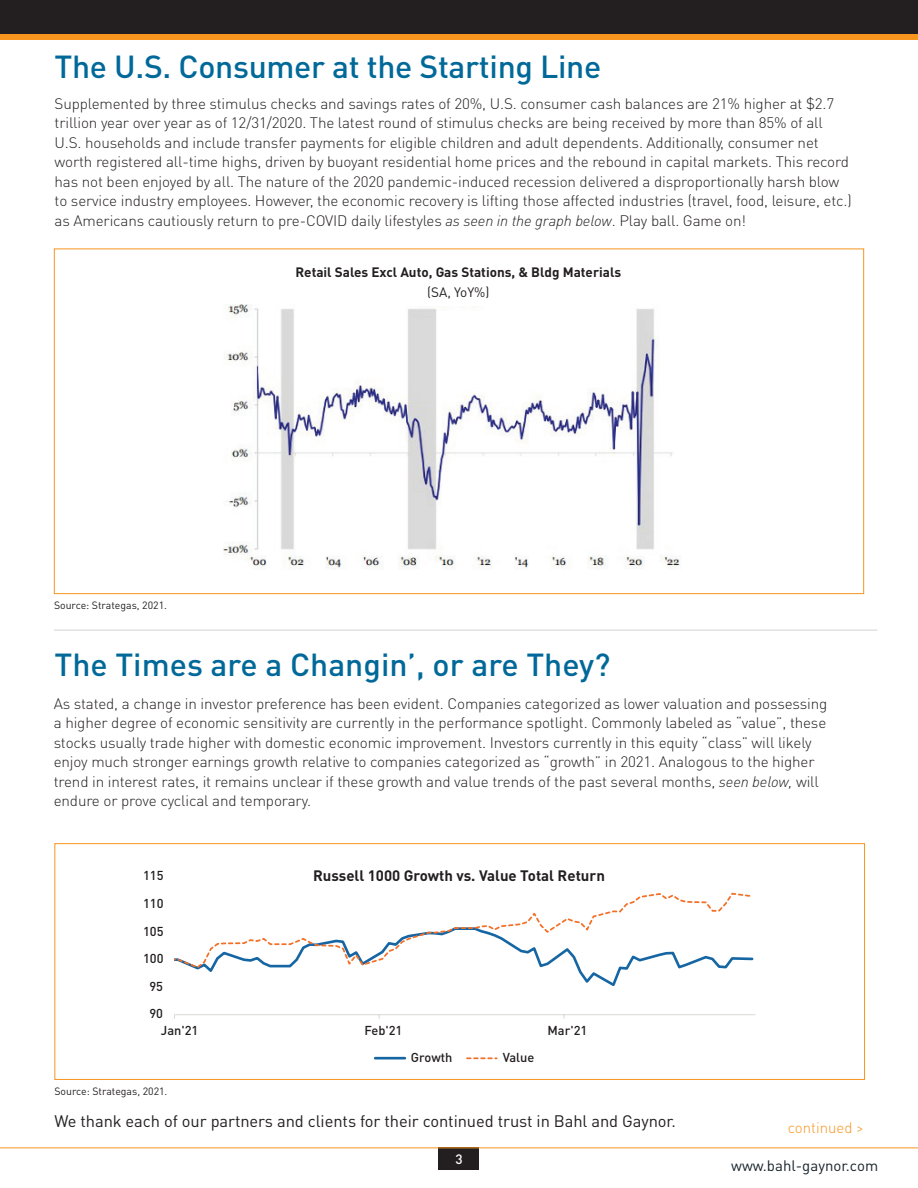
<style>
.page{position:relative;width:918px;height:1188px;background:#fff}
.page>*{position:absolute;margin:0;border:0;box-sizing:border-box;transform-origin:0 0}
.t1{font:500 31.5px "DIN Pro";letter-spacing:-.01em;color:#006999}
.t2{font:16.5px "DIN Pro";letter-spacing:-.005em;color:#231f20}
.t3{font:300 15px/19.5px "DIN Pro";letter-spacing:-.01em;color:#231f20}
.t4{font:700 15px "DIN Pro";color:#231f20}
.t5{font:15px "DIN Pro";color:#17222a}
.t6{font:300 15px "DIN Pro";color:#f7951f}
.t7{font:700 13.5px "DIN Pro";color:#231f20}
.t8{font:13.5px "DIN Pro";color:#231f20}
.t9{font:500 13.5px "DIN Pro";color:#fff}
.t10{font:500 12.75px "DIN Pro";color:#211d1e}
.t11{font:10.5px "DIN Pro";color:#231f20}
.s1{font-family:"DIN";font-style:italic}
</style>
<div class="page">
<div style="left:439px;top:1148px;width:40px;height:22px;background:#231f20"></div>
<hr style="left:0;top:1148px;width:918px;height:1px;background:#f7951f">
<div style="left:0;top:0;width:918px;height:38px;background:#231f20"></div>
<div style="left:0;top:34px;width:918px;height:5px;background:#f7951f"></div>
<hr style="left:54px;top:630px;width:823px;height:1px;background:#d1d2d4">
<img style="left:223px;top:304px;width:457px;height:265px">
<div style="left:410px;top:294px;width:82px;height:12px;background:#fff"></div>
<hr style="left:174px;top:1014px;width:581px;height:1px;background:#dad9d8">
<svg style="left:174px;top:893px;width:580px;height:93px"></svg>
<hr style="left:375px;top:1057px;width:30px;height:3px;background:#1566a3">
<svg style="left:466px;top:1057px;width:31px;height:2px"></svg>
<div style="left:54px;top:843px;width:811px;height:237px;border:1px solid #f7951f"></div>
<h1 class="t1" style="left:55px;top:45px;width:548px">The U.S. Consumer at the Starting Line</h1>
<p class="t3" style="left:55px;top:93px;width:799px">Supplemented by three stimulus checks and savings rates of 20%, U.S. consumer cash balances are 21% higher at $2.7 trillion year over year as of 12/31/2020. The latest round of stimulus checks are being received by more than 85% of all U.S. households and include transfer payments for eligible children and adult dependents. Additionally, consumer net worth registered all-time highs, driven by buoyant residential home prices and the rebound in capital markets. This record has not been enjoyed by all. The nature of the 2020 pandemic-induced recession delivered a disproportionally harsh blow to service industry employees. However, the economic recovery is lifting those affected industries (travel, food, leisure, etc.) as Americans cautiously return to pre-COVID daily lifestyles <span class="s1">as seen in the graph below</span>. Play ball. Game on!</p>
<p class="t11" style="left:54px;top:598px;width:115px">Source: Strategas, 2021.</p>
<p class="t7" style="left:295px;top:263px;width:327px">Retail Sales Excl Auto, Gas Stations, &amp; Bldg Materials</p>
<p class="t8" style="left:427px;top:283px;width:64px">(SA, YoY%)</p>
<h1 class="t1" style="left:54px;top:643px;width:558px">The Times are a Changin’, or are They?</h1>
<p class="t3" style="left:54px;top:693px;width:775px">As stated, a change in investor preference has been evident. Companies categorized as lower valuation and possessing a higher degree of economic sensitivity are currently in the performance spotlight. Commonly labeled as “value”, these stocks usually trade higher with domestic economic improvement. Investors currently in this equity “class” will likely enjoy much stronger earnings growth relative to companies categorized as “growth” in 2021. Analogous to the higher trend in interest rates, it remains unclear if these growth and value trends of the past several months, <span class="s1">seen below,</span> will endure or prove cyclical and temporary.</p>
<p class="t10" style="left:143px;top:867px;width:22px">115</p>
<p class="t10" style="left:143px;top:895px;width:22px">110</p>
<p class="t10" style="left:143px;top:922px;width:22px">105</p>
<p class="t10" style="left:143px;top:950px;width:22px">100</p>
<p class="t10" style="left:149px;top:977px;width:15px">95</p>
<p class="t10" style="left:149px;top:1005px;width:15px">90</p>
<p class="t4" style="left:313px;top:866px;width:293px">Russell 1000 Growth vs. Value Total Return</p>
<p class="t10" style="left:161px;top:1022px;width:39px">Jan'21</p>
<p class="t10" style="left:364px;top:1022px;width:40px">Feb'21</p>
<p class="t10" style="left:548px;top:1022px;width:41px">Mar'21</p>
<p class="t10" style="left:411px;top:1048px;width:43px">Growth</p>
<p class="t10" style="left:503px;top:1048px;width:33px">Value</p>
<p class="t11" style="left:54px;top:1084px;width:115px">Source: Strategas, 2021.</p>
<p class="t2" style="left:54px;top:1110px;width:623px">We thank each of our partners and clients for their continued trust in Bahl and Gaynor.</p>
<p class="t9" style="left:455px;top:1150px;width:9px">3</p>
<p class="t6" style="left:788px;top:1117px;width:78px">continued &gt;</p>
<p class="t5" style="left:731px;top:1155px;width:149px">www.bahl-gaynor.com</p>
</div>
